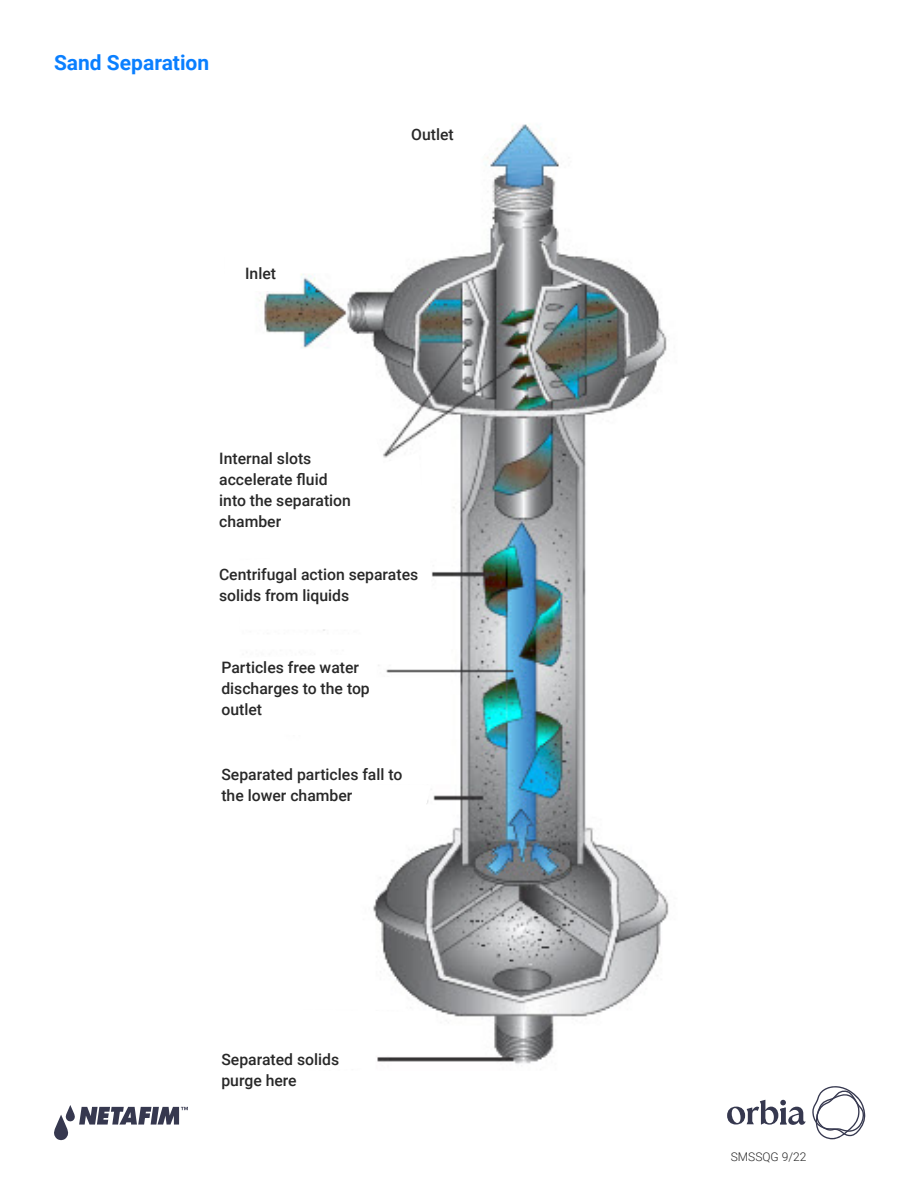
<style>
.page{position:relative;width:918px;height:1188px;background:#fff}
.page>*{position:absolute;margin:0;border:0;box-sizing:border-box;transform-origin:0 0}
.Sub_Header{font:700 21px "Roboto";color:#0a7fff}
.Diagram_Callout{font:500 15.75px/21px "Roboto";color:#282828}
.Text_Indented{font:300 12px "Roboto";color:#282828}
</style>
<div class="page">
<img style="left:259px;top:124px;width:410px;height:940px">
<svg style="left:407px;top:124px;width:102px;height:38px"></svg>
<svg style="left:259px;top:427px;width:168px;height:112px"></svg>
<svg style="left:259px;top:545px;width:175px;height:85px"></svg>
<svg style="left:259px;top:653px;width:174px;height:87px"></svg>
<svg style="left:259px;top:781px;width:196px;height:67px"></svg>
<svg style="left:259px;top:1008px;width:168px;height:56px"></svg>
<div style="left:226px;top:256px;width:73px;height:35px;background:#fff"></div>
<svg style="left:54px;top:1105px;width:134px;height:35px"></svg>
<svg style="left:727px;top:1100px;width:79px;height:25px"></svg>
<svg style="left:812px;top:1086px;width:54px;height:54px"></svg>
<p class="Sub_Header" style="left:54px;top:48px;width:157px">Sand Separation</p>
<p class="Diagram_Callout" style="left:245px;top:262px;width:32px">Inlet</p>
<p class="Diagram_Callout" style="left:411px;top:124px;width:44px">Outlet</p>
<p class="Diagram_Callout" style="left:219px;top:448px;width:133px">Internal slots accelerate fluid into the separation chamber</p>
<p class="Diagram_Callout" style="left:219px;top:563px;width:201px">Centrifugal action separates solids from liquids</p>
<p class="Diagram_Callout" style="left:221px;top:657px;width:150px">Particles free water discharges to the top outlet</p>
<p class="Diagram_Callout" style="left:221px;top:763px;width:183px">Separated particles fall to the lower chamber</p>
<p class="Diagram_Callout" style="left:221px;top:1048px;width:119px">Separated solids purge here</p>
<p class="Text_Indented" style="left:731px;top:1148px;width:77px">SMSSQG 9/22</p>
</div>
